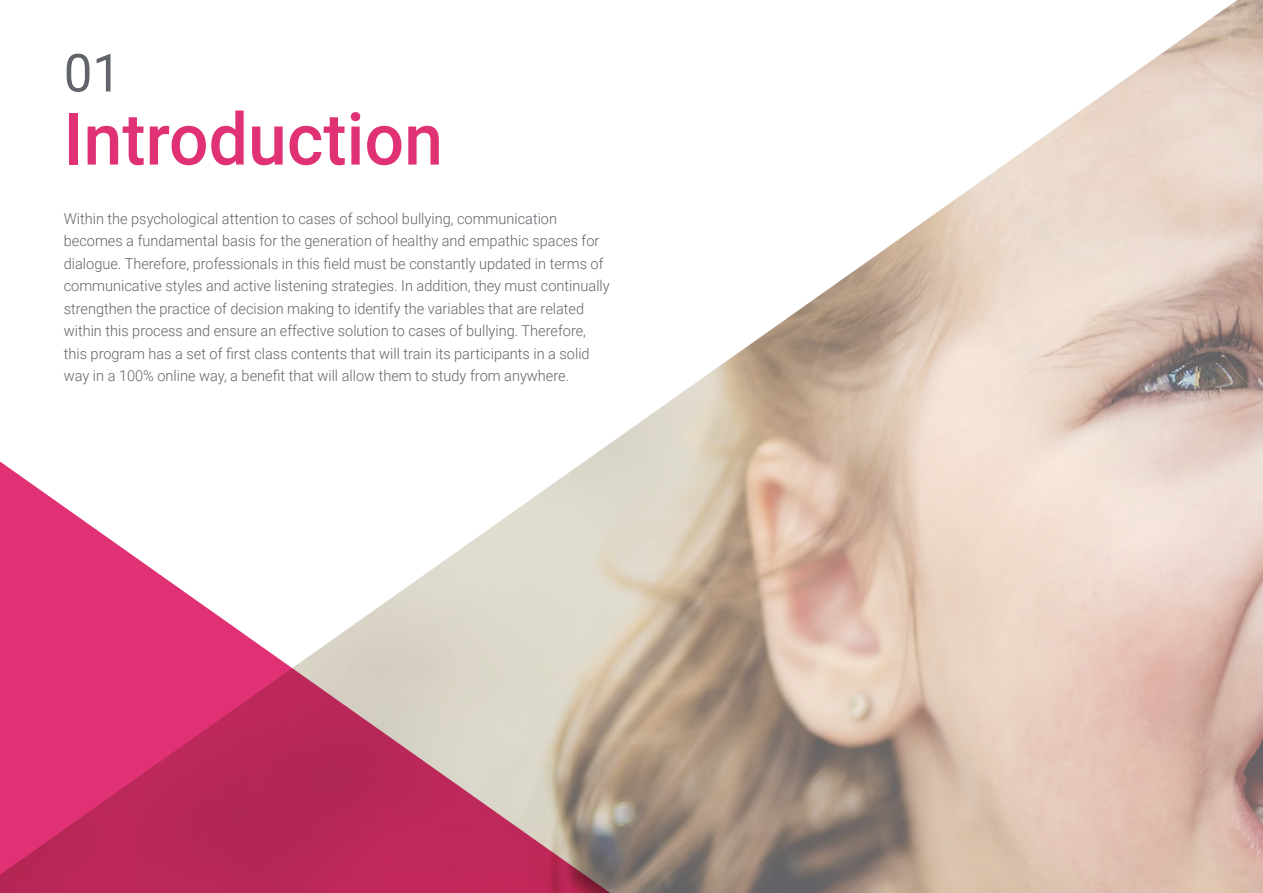
<style>
.page{position:relative;width:1263px;height:893px;background:#fff}
.page>*{position:absolute;margin:0;border:0;box-sizing:border-box;transform-origin:0 0}
.t1{font:500 72px "Roboto";color:#df3174}
.t2{font:52.5px "Roboto";color:#61646a}
.t3{font:300 15px/22.5px "Roboto";color:#61646a}
</style>
<div class="page">
<img style="left:607px;top:0;width:656px;height:893px">
<svg style="left:0;top:446px;width:640px;height:447px"></svg>
<h2 class="t2" style="left:64px;top:36px;width:59px">01</h2>
<h1 class="t1" style="left:64px;top:89px;width:381px">Introduction</h1>
<p class="t3" style="left:64px;top:207px;width:547px">Within the psychological attention to cases of school bullying, communication becomes a fundamental basis for the generation of healthy and empathic spaces for dialogue. Therefore, professionals in this field must be constantly updated in terms of communicative styles and active listening strategies. In addition, they must continually strengthen the practice of decision making to identify the variables that are related within this process and ensure an effective solution to cases of bullying. Therefore, this program has a set of first class contents that will train its participants in a solid way in a 100% online way, a benefit that will allow them to study from anywhere.</p>
</div>
